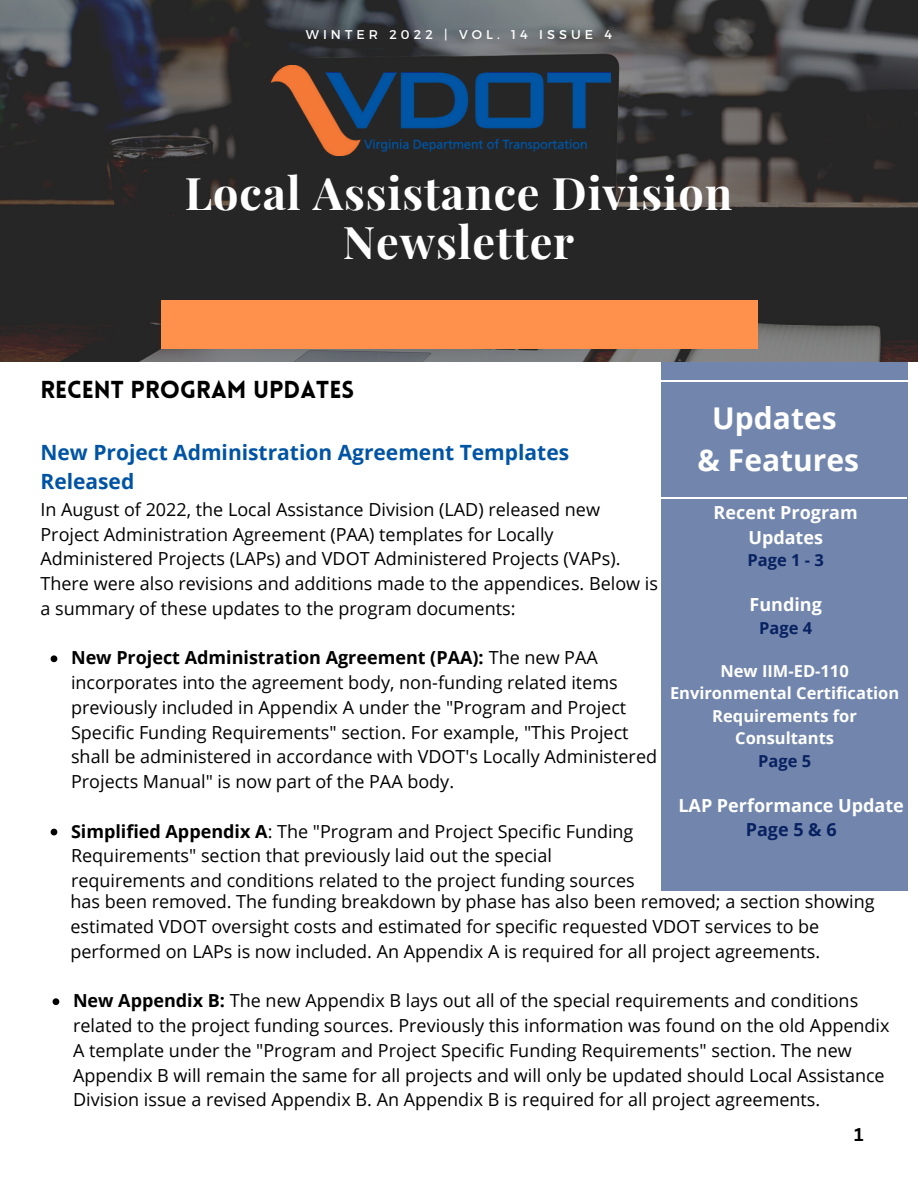
<style>
.page{position:relative;width:918px;height:1188px;background:#fff}
.page>*{position:absolute;margin:0;border:0;box-sizing:border-box;transform-origin:0 0}
.t1{font:700 45px/48.3px "Playfair Display";letter-spacing:.02em;color:#fff;text-align:center}
.t2{font:700 30px/41.7px "Open Sans";color:#fff;text-align:center}
.t3{font:900 24px "Lovelo";color:#000}
.t4{font:700 21px/29.2px "Open Sans";color:#0054a4}
.t5{font:18px/24.8px "Open Sans";color:#000}
.t6{font:700 18px/24.8px "Open Sans";color:#fff;text-align:center}
.t7{font:700 18px "Open Sans";color:#082261}
.t8{font:700 18px "Canva Sans";color:#000}
.t9{font:700 16.5px/22.5px "Open Sans";color:#fff;text-align:center}
.t10{font:700 16.5px "Open Sans";color:#082261}
.t11{font:12.75px "Montserrat";letter-spacing:.32em;color:#fff}
.s1{font-weight:700}
</style>
<div class="page">
<div style="left:661px;top:324px;width:247px;height:567px;background:#7286ad"></div>
<img style="left:0;top:0;width:918px;height:361px">
<div style="left:161px;top:300px;width:597px;height:49px;background:#ff914d"></div>
<hr style="left:637px;top:497px;width:270px;height:1px;background:#fff">
<img style="left:271px;top:65px;width:339px;height:90px">
<hr style="left:637px;top:381px;width:271px;height:1px;background:#fff">
<svg style="left:51px;top:655px;width:6px;height:7px"></svg>
<svg style="left:51px;top:829px;width:6px;height:6px"></svg>
<svg style="left:53px;top:998px;width:6px;height:7px"></svg>
<p class="t11" style="left:306px;top:26px;width:308px">WINTER 2022 | VOL. 14 ISSUE 4</p>
<h1 class="t1" style="left:185px;top:167px;width:549px">Local Assistance Division<br>Newsletter</h1>
<h3 class="t3" style="left:40px;top:380px;width:315px">RECENT PROGRAM UPDATES</h3>
<p class="t4" style="left:40px;top:437px;width:530px">New Project Administration Agreement Templates<br>Released</p>
<p class="t5" style="left:40px;top:497px;width:619px">In August of 2022, the Local Assistance Division (LAD) released new Project Administration Agreement (PAA) templates for Locally Administered Projects (LAPs) and VDOT Administered Projects (VAPs).<br>There were also revisions and additions made to the appendices. Below is a summary of these updates to the program documents:</p>
<p class="t5" style="left:71px;top:645px;width:588px"><span class="s1">New Project Administration Agreement (PAA):</span> The new PAA incorporates into the agreement body, non-funding related items previously included in Appendix A under the "Program and Project Specific Funding Requirements" section. For example, "This Project shall be administered in accordance with VDOT's Locally Administered Projects Manual" is now part of the PAA body.</p>
<p class="t5" style="left:71px;top:818px;width:565px"><span class="s1">Simplified Appendix A</span>: The "Program and Project Specific Funding<br>Requirements" section that previously laid out the special requirements and conditions related to the project funding sources</p>
<h2 class="t2" style="left:698px;top:397px;width:163px">Updates<br>&amp; Features</h2>
<p class="t6" style="left:714px;top:500px;width:146px">Recent Program<br>Updates</p>
<p class="t10" style="left:748px;top:549px;width:78px">Page 1 - 3</p>
<p class="t6" style="left:750px;top:592px;width:74px">Funding</p>
<p class="t10" style="left:759px;top:616px;width:55px">Page 4</p>
<p class="t9" style="left:670px;top:659px;width:231px">New IIM-ED-110<br>Environmental Certification<br>Requirements for<br>Consultants</p>
<p class="t10" style="left:758px;top:749px;width:55px">Page 5</p>
<p class="t6" style="left:678px;top:792px;width:227px">LAP Performance Update</p>
<p class="t7" style="left:746px;top:817px;width:92px">Page 5 &amp; 6</p>
<p class="t5" style="left:70px;top:889px;width:806px">has been removed. The funding breakdown by phase has also been removed; a section showing estimated VDOT oversight costs and estimated for specific requested VDOT services to be performed on LAPs is now included. An Appendix A is required for all project agreements.</p>
<p class="t5" style="left:73px;top:988px;width:818px"><span class="s1">New Appendix B:</span> The new Appendix B lays out all of the special requirements and conditions related to the project funding sources. Previously this information was found on the old Appendix A template under the "Program and Project Specific Funding Requirements" section. The new Appendix B will remain the same for all projects and will only be updated should Local Assistance Division issue a revised Appendix B. An Appendix B is required for all project agreements.</p>
<p class="t8" style="left:854px;top:1122px;width:11px">1</p>
</div>
